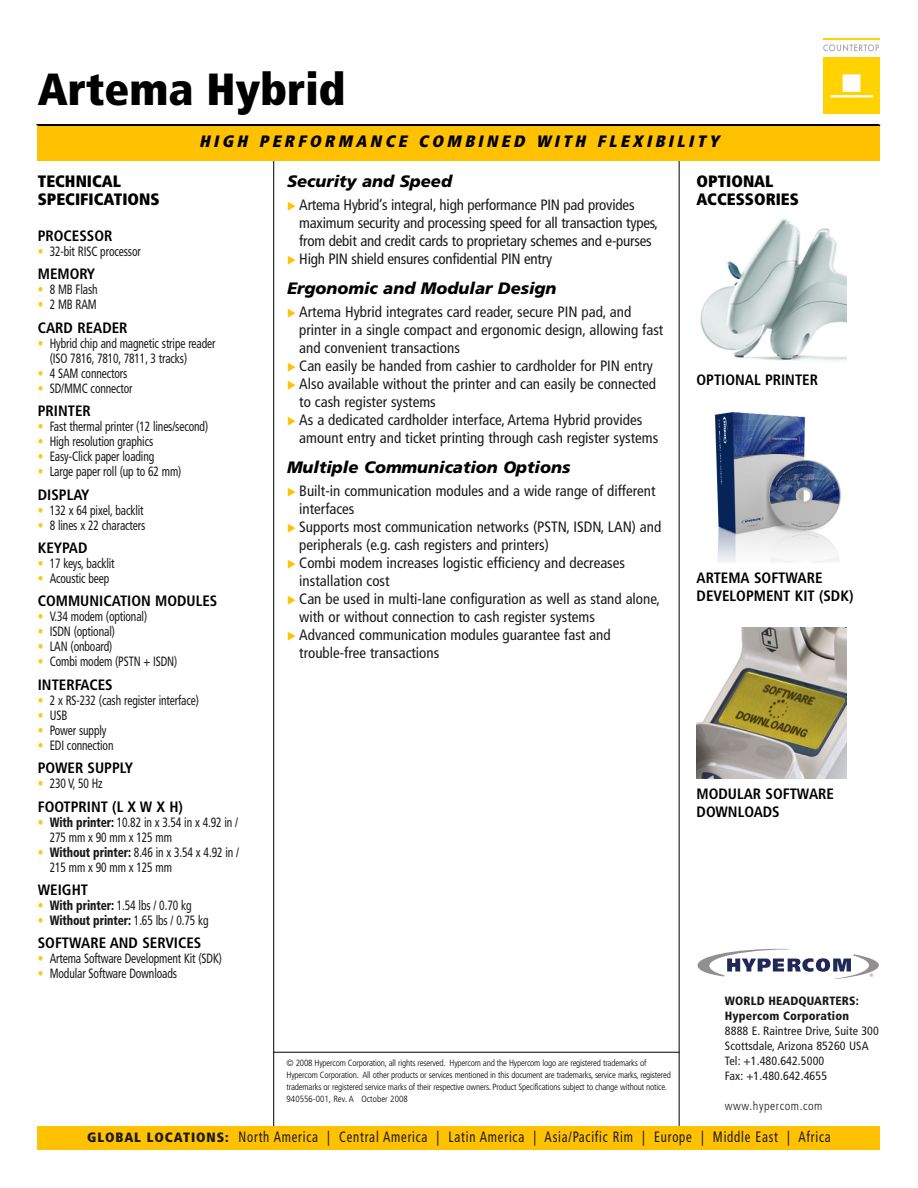
<style>
.page{position:relative;width:918px;height:1188px;background:#fff}
.page>*{position:absolute;margin:0;border:0;box-sizing:border-box;transform-origin:0 0}
.t1{font:900 condensed 45px "Frutiger";color:#000}
.t2{font:italic 900 16.5px "Frutiger";color:#000}
.t3{font:900 condensed 16.5px/18px "Frutiger";color:#000}
.t4{font:italic 900 condensed 16.5px "Frutiger";color:#000}
.t5{font:condensed 15px/18px "Frutiger";color:#1a1a1a}
.t6{font:700 condensed 15px/18px "Frutiger";color:#000}
.t7{font:condensed 15px "Frutiger";letter-spacing:.06em;color:#1a1a1a;scale:.85 1}
.t8{font:condensed 13.5px/15px "Frutiger";letter-spacing:-.01em;color:#1a1a1a;scale:.85 1}
.t9{font:900 condensed 13.5px "Frutiger";letter-spacing:-.01em;color:#1a1a1a;scale:.85 1}
.t10{font:condensed 12px/15px "Frutiger";letter-spacing:.01em;color:#1a1a1a}
.t11{font:900 condensed 12px/15px "Frutiger";letter-spacing:.01em;color:#1a1a1a}
.t12{font:300 condensed 12px "Frutiger";letter-spacing:.05em;color:#1a1a1a}
.t13{font:300 condensed 9px/12px "Frutiger";letter-spacing:-.02em;color:#000}
.s1{color:#ffc719}
.s2{font-weight:900}
.s3{font-weight:400;color:#ffc719}
.s4{font-weight:400}
.s5{font-weight:900;font-size:13.5px}
</style>
<div class="page">
<hr style="left:273px;top:161px;width:1px;height:969px;background:#000">
<hr style="left:679px;top:161px;width:1px;height:976px;background:#000">
<hr style="left:274px;top:1052px;width:406px;height:1px;background:#000">
<hr style="left:36px;top:124px;width:843px;height:2px;background:#000">
<div style="left:38px;top:125px;width:842px;height:35px;background:#ffc100"></div>
<div style="left:38px;top:1126px;width:842px;height:24px;background:#ffc100"></div>
<hr style="left:38px;top:125px;width:842px;height:1px;background:#000">
<img style="left:700px;top:219px;width:146px;height:142px">
<img style="left:714px;top:412px;width:127px;height:150px">
<img style="left:696px;top:628px;width:150px;height:150px">
<svg style="left:698px;top:949px;width:181px;height:30px"></svg>
<div style="left:823px;top:57px;width:56px;height:56px;background:#ffd200"></div>
<svg style="left:830px;top:74px;width:43px;height:23px"></svg>
<hr style="left:823px;top:38px;width:56px;height:1px;background:#ffd200">
<svg style="left:823px;top:44px;width:56px;height:8px"></svg>
<h1 class="t1" style="left:38px;top:72px;width:309px">Artema Hybrid</h1>
<p class="t4" style="left:199px;top:135px;width:525px">HIGH PERFORMANCE COMBINED WITH FLEXIBILITY</p>
<p class="t2" style="left:287px;top:175px;width:167px">Security and Speed</p>
<p class="t5" style="left:299px;top:197px;width:360px">Artema Hybrid’s integral, high performance PIN pad provides maximum security and processing speed for all transaction types, from debit and credit cards to proprietary schemes and e-purses High PIN shield ensures confidential PIN entry</p>
<p class="t2" style="left:287px;top:282px;width:271px">Ergonomic and Modular Design</p>
<p class="t5" style="left:299px;top:304px;width:366px">Artema Hybrid integrates card reader, secure PIN pad, and printer in a single compact and ergonomic design, allowing fast and convenient transactions<br>Can easily be handed from cashier to cardholder for PIN entry Also available without the printer and can easily be connected to cash register systems<br>As a dedicated cardholder interface, Artema Hybrid provides amount entry and ticket printing through cash register systems</p>
<p class="t2" style="left:287px;top:461px;width:285px">Multiple Communication Options</p>
<p class="t5" style="left:299px;top:483px;width:364px">Built-in communication modules and a wide range of different interfaces<br>Supports most communication networks (PSTN, ISDN, LAN) and peripherals (e.g. cash registers and printers)<br>Combi modem increases logistic efficiency and decreases installation cost<br>Can be used in multi-lane configuration as well as stand alone, with or without connection to cash register systems<br>Advanced communication modules guarantee fast and trouble-free transactions</p>
<p class="t3" style="left:38px;top:174px;width:123px">TECHNICAL<br>SPECIFICATIONS</p>
<p class="t6" style="left:38px;top:228px;width:76px">PROCESSOR</p>
<p class="t8" style="left:38px;top:245px;width:123px"><span class="s1">•</span> 32-bit RISC processor</p>
<p class="t6" style="left:38px;top:266px;width:59px">MEMORY</p>
<p class="t8" style="left:38px;top:283px;width:72px"><span class="s1">•</span> 8 MB Flash</p>
<p class="t8" style="left:38px;top:298px;width:71px"><span class="s1">•</span> 2 MB RAM</p>
<p class="t6" style="left:38px;top:320px;width:91px">CARD READER</p>
<p class="t8" style="left:50px;top:337px;width:197px;text-indent:-12px"><span class="s1">•</span> Hybrid chip and magnetic stripe reader (ISO 7816, 7810, 7811, 3 tracks)</p>
<p class="t8" style="left:38px;top:367px;width:107px"><span class="s1">•</span> 4 SAM connectors</p>
<p class="t8" style="left:38px;top:382px;width:113px"><span class="s1">•</span> SD/MMC connector</p>
<p class="t6" style="left:38px;top:403px;width:55px">PRINTER</p>
<p class="t8" style="left:38px;top:420px;width:202px"><span class="s1">•</span> Fast thermal printer (12 lines/second)</p>
<p class="t8" style="left:38px;top:435px;width:137px"><span class="s1">•</span> High resolution graphics</p>
<p class="t8" style="left:38px;top:450px;width:139px"><span class="s1">•</span> Easy-Click paper loading</p>
<p class="t8" style="left:38px;top:465px;width:171px"><span class="s1">•</span> Large paper roll (up to 62 mm)</p>
<p class="t6" style="left:38px;top:487px;width:53px">DISPLAY</p>
<p class="t8" style="left:38px;top:503px;width:126px"><span class="s1">•</span> 132 x 64 pixel, backlit</p>
<p class="t8" style="left:38px;top:518px;width:128px"><span class="s1">•</span> 8 lines x 22 characters</p>
<p class="t6" style="left:38px;top:540px;width:51px">KEYPAD</p>
<p class="t8" style="left:38px;top:557px;width:92px"><span class="s1">•</span> 17 keys, backlit</p>
<p class="t8" style="left:38px;top:572px;width:86px"><span class="s1">•</span> Acoustic beep</p>
<p class="t6" style="left:38px;top:593px;width:181px">COMMUNICATION MODULES</p>
<p class="t8" style="left:38px;top:610px;width:130px"><span class="s1">•</span> V.34 modem (optional)</p>
<p class="t8" style="left:38px;top:625px;width:92px"><span class="s1">•</span> ISDN (optional)</p>
<p class="t8" style="left:38px;top:640px;width:89px"><span class="s1">•</span> LAN (onboard)</p>
<p class="t8" style="left:38px;top:655px;width:166px"><span class="s1">•</span> Combi modem (PSTN + ISDN)</p>
<p class="t6" style="left:38px;top:677px;width:76px">INTERFACES</p>
<p class="t8" style="left:38px;top:694px;width:191px"><span class="s1">•</span> 2 x RS-232 (cash register interface)</p>
<p class="t8" style="left:38px;top:709px;width:36px"><span class="s1">•</span> USB</p>
<p class="t8" style="left:38px;top:724px;width:82px"><span class="s1">•</span> Power supply</p>
<p class="t8" style="left:38px;top:739px;width:91px"><span class="s1">•</span> EDI connection</p>
<p class="t6" style="left:38px;top:760px;width:97px">POWER SUPPLY</p>
<p class="t8" style="left:38px;top:777px;width:78px"><span class="s1">•</span> 230 V, 50 Hz</p>
<p class="t6" style="left:38px;top:799px;width:147px">FOOTPRINT (L X W X H)</p>
<p class="t8" style="left:50px;top:815px;width:223px;text-indent:-12px"><span class="s1">•</span> <span class="s2">With printer:</span> 10.82 in x 3.54 in x 4.92 in /<br>275 mm x 90 mm x 125 mm</p>
<p class="t8" style="left:50px;top:845px;width:224px;text-indent:-12px"><span class="s1">•</span> <span class="s2">Without printer:</span> 8.46 in x 3.54 x 4.92 in /<br>215 mm x 90 mm x 125 mm</p>
<p class="t6" style="left:38px;top:882px;width:52px">WEIGHT</p>
<p class="t8" style="left:38px;top:899px;width:182px"><span class="s1">•</span> <span class="s2">With printer:</span> 1.54 lbs / 0.70 kg</p>
<p class="t9" style="left:38px;top:915px;width:202px"><span class="s3">•</span> Without printer: <span class="s4">1.65 lbs / 0.75 kg</span></p>
<p class="t6" style="left:38px;top:935px;width:165px">SOFTWARE AND SERVICES</p>
<p class="t8" style="left:38px;top:952px;width:218px"><span class="s1">•</span> Artema Software Development Kit (SDK)</p>
<p class="t8" style="left:38px;top:967px;width:165px"><span class="s1">•</span> Modular Software Downloads</p>
<p class="t3" style="left:697px;top:174px;width:104px">OPTIONAL<br>ACCESSORIES</p>
<p class="t6" style="left:697px;top:372px;width:123px">OPTIONAL PRINTER</p>
<p class="t6" style="left:697px;top:570px;width:158px">ARTEMA SOFTWARE<br>DEVELOPMENT KIT (SDK)</p>
<p class="t6" style="left:697px;top:786px;width:139px">MODULAR SOFTWARE<br>DOWNLOADS</p>
<p class="t13" style="left:287px;top:1058px;width:386px">© 2008 Hypercom Corporation, all rights reserved. Hypercom and the Hypercom logo are registered trademarks of Hypercom Corporation. All other products or services mentioned in this document are trademarks, service marks, registered trademarks or registered service marks of their respective owners. Product Specifications subject to change without notice.<br>940556-001, Rev. A October 2008</p>
<p class="t11" style="left:725px;top:994px;width:135px">WORLD HEADQUARTERS:<br>Hypercom Corporation</p>
<p class="t10" style="left:725px;top:1024px;width:155px">8888 E. Raintree Drive, Suite 300<br>Scottsdale, Arizona 85260 USA<br>Tel: +1.480.642.5000<br>Fax: +1.480.642.4655</p>
<p class="t12" style="left:725px;top:1101px;width:99px">www.hypercom.com</p>
<p class="t7" style="left:87px;top:1131px;width:876px"><span class="s5">GLOBAL LOCATIONS:</span> North America | Central America | Latin America | Asia/Pacific Rim | Europe | Middle East | Africa</p>
</div>
